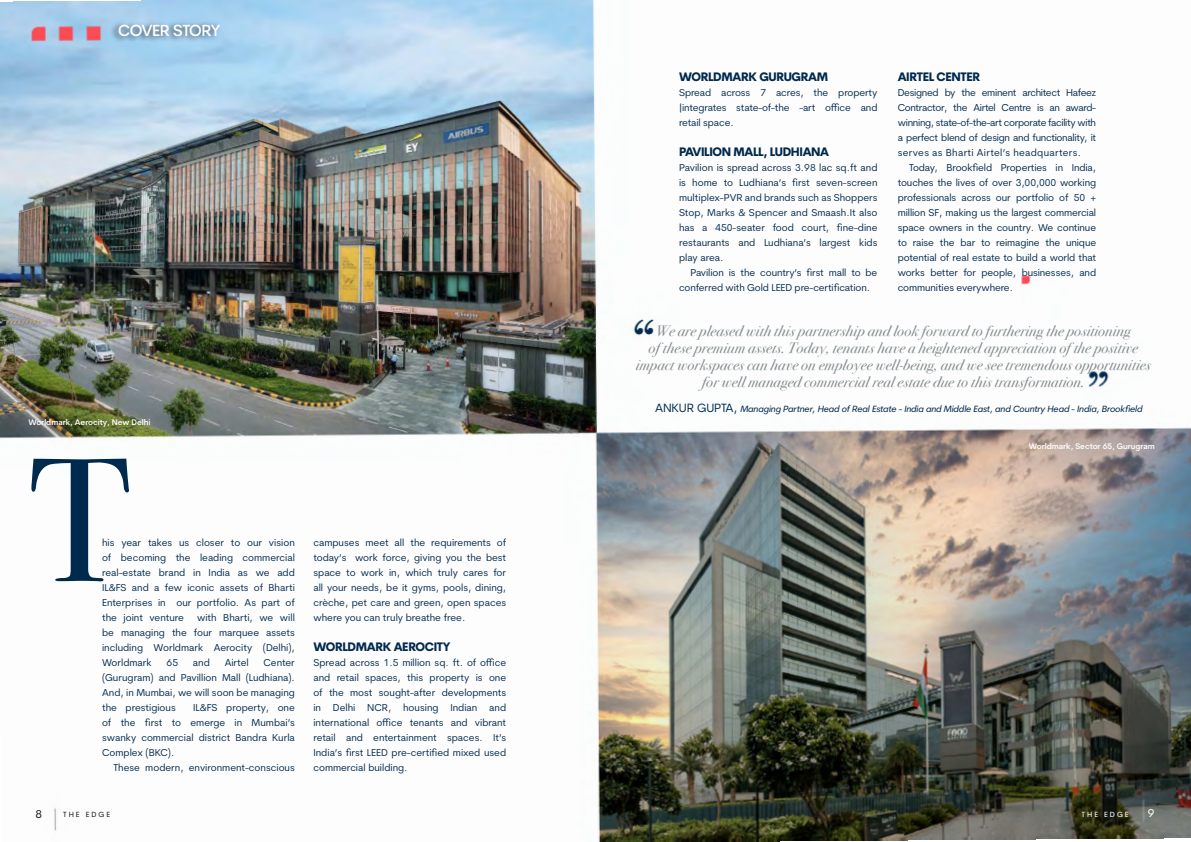
<style>
.page{position:relative;width:1191px;height:842px;background:#fff}
.page>*{position:absolute;margin:0;border:0;box-sizing:border-box;transform-origin:0 0}
.Body_para{font:176.1px "Bodoni Svty Two ITCTT";color:#00294e}
.Body_para-2{font:500 16px "Cerebri Sans";letter-spacing:-.035em;color:#fff}
.Body_para-3{font:italic 15px/17px "Bodoni Svty Two ITCTT";letter-spacing:.01em;color:#878e91;text-align:center}
.Body_para-4{font:800 12px "Cerebri Sans";letter-spacing:-.03em;color:#00294e}
.t1{font:11.4px "Cerebri Sans";color:#231f20}
.Body_para-5{font:11.4px "Cerebri Sans";color:#fff}
.Body_para-6{font:10px/15px "Cerebri Sans";color:#00294e;text-align:justify}
.Body_para-7{font:italic 9px "Cerebri Sans";letter-spacing:-.01em;color:#00294e}
.Body_para-8{font:600 8px "Cerebri Sans";color:#fff}
.t2{font:7.4px "Cerebri Sans";letter-spacing:.27em;color:#231f20}
.Body_para-9{font:7.4px "Cerebri Sans";letter-spacing:.27em;color:#fff}
.s1{font-style:normal;font-size:12px}
</style>
<div class="page">
<img style="left:0;top:0;width:1191px;height:842px">
<p class="Body_para-2" style="left:118px;top:21px;width:104px">COVER STORY</p>
<p class="Body_para-8" style="left:28px;top:417px;width:124px">Worldmark, Aerocity, New Delhi</p>
<p class="Body_para" style="left:28px;top:377px;width:105px">T</p>
<p class="Body_para-6" style="left:102px;top:535px;width:194px">his year takes us closer to our vision of becoming the leading commercial real-estate brand in India as we add IL&amp;FS and a few iconic assets of Bharti Enterprises in our portfolio. As part of the joint venture</p>
<p class="Body_para-6" style="left:102px;top:610px;width:194px;text-indent:95px">with Bharti, we will be managing the four marquee assets including Worldmark Aerocity (Delhi), Worldmark</p>
<p class="Body_para-6" style="left:167px;top:655px;width:13px">65</p>
<p class="Body_para-6" style="left:193px;top:655px;width:18px">and</p>
<p class="Body_para-6" style="left:225px;top:655px;width:25px">Airtel</p>
<p class="Body_para-6" style="left:102px;top:655px;width:194px;text-indent:161px">Center (Gurugram) and Pavillion Mall (Ludhiana).<br>And, in Mumbai, we will soon be managing the prestigious</p>
<p class="Body_para-6" style="left:102px;top:700px;width:194px;text-indent:91px">IL&amp;FS property, one of the first to emerge in Mumbai’s swanky commercial district Bandra Kurla Complex (BKC).</p>
<p class="Body_para-6" style="left:113px;top:760px;width:183px">These modern, environment-conscious</p>
<p class="t1" style="left:36px;top:807px;width:8px">8</p>
<p class="t2" style="left:63px;top:810px;width:48px">THE EDGE</p>
<p class="Body_para-6" style="left:313px;top:535px;width:194px">campuses meet all the requirements of today’s work force, giving you the best space to work in, which truly cares for all your needs, be it gyms, pools, dining, crèche, pet care and green, open spaces where you can truly breathe free.</p>
<p class="Body_para-4" style="left:313px;top:639px;width:138px">WORLDMARK AEROCITY</p>
<p class="Body_para-6" style="left:313px;top:655px;width:194px">Spread across 1.5 million sq. ft. of office and retail spaces, this property is one of the most sought-after developments in Delhi NCR, housing Indian and international office tenants and vibrant retail and entertainment spaces. It’s India’s first LEED pre-certified mixed used commercial building.</p>
<p class="Body_para-4" style="left:897px;top:69px;width:84px">AIRTEL CENTER</p>
<p class="Body_para-6" style="left:897px;top:85px;width:200px">Designed by the eminent architect Hafeez Contractor, the Airtel Centre is an award&shy;winning, state-of-the-art corporate facility with a perfect blend of design and functionality, it serves as Bharti Airtel’s headquarters.</p>
<p class="Body_para-6" style="left:897px;top:160px;width:200px;text-indent:11px">Today, Brookfield Properties in India, touches the lives of over 3,00,000 working professionals across our portfolio of 50 + million SF, making us the largest commercial space owners in the country. We continue to raise the bar to reimagine the unique potential of real estate to build a world that works better for people, businesses, and communities everywhere.</p>
<p class="Body_para-3" style="left:635px;top:321px;width:516px">We are pleased with this partnership and look forward to furthering the positioning<br>of these premium assets. Today, tenants have a heightened appreciation of the positive impact workspaces can have on employee well-being, and we see tremendous opportunities for well managed commercial real estate due to this transformation.</p>
<p class="Body_para-7" style="left:655px;top:404px;width:489px"><span class="s1">ANKUR GUPTA,</span> Managing Partner, Head of Real Estate - India and Middle East, and Country Head - India, Brookfield</p>
<p class="Body_para-4" style="left:679px;top:69px;width:150px">WORLDMARK GURUGRAM</p>
<p class="Body_para-6" style="left:679px;top:85px;width:200px">Spread across 7 acres, the property |integrates state-of-the -art office and retail space.</p>
<p class="Body_para-4" style="left:679px;top:144px;width:152px">PAVILION MALL, LUDHIANA</p>
<p class="Body_para-6" style="left:679px;top:160px;width:200px">Pavilion is spread across 3.98 lac sq.ft and is home to Ludhiana’s first seven-screen multiplex-PVR and brands such as Shoppers Stop, Marks &amp; Spencer and Smaash.It also has a 450-seater food court, fine-dine restaurants and Ludhiana’s largest kids play area.</p>
<p class="Body_para-6" style="left:679px;top:265px;width:200px;text-indent:11px">Pavilion is the country’s first mall to be conferred with Gold LEED pre-certification.</p>
<p class="Body_para-8" style="left:1028px;top:441px;width:127px">Worldmark, Sector 65, Gurugram</p>
<p class="Body_para-9" style="left:1081px;top:810px;width:48px">THE EDGE</p>
<p class="Body_para-5" style="left:1147px;top:806px;width:8px">9</p>
</div>
